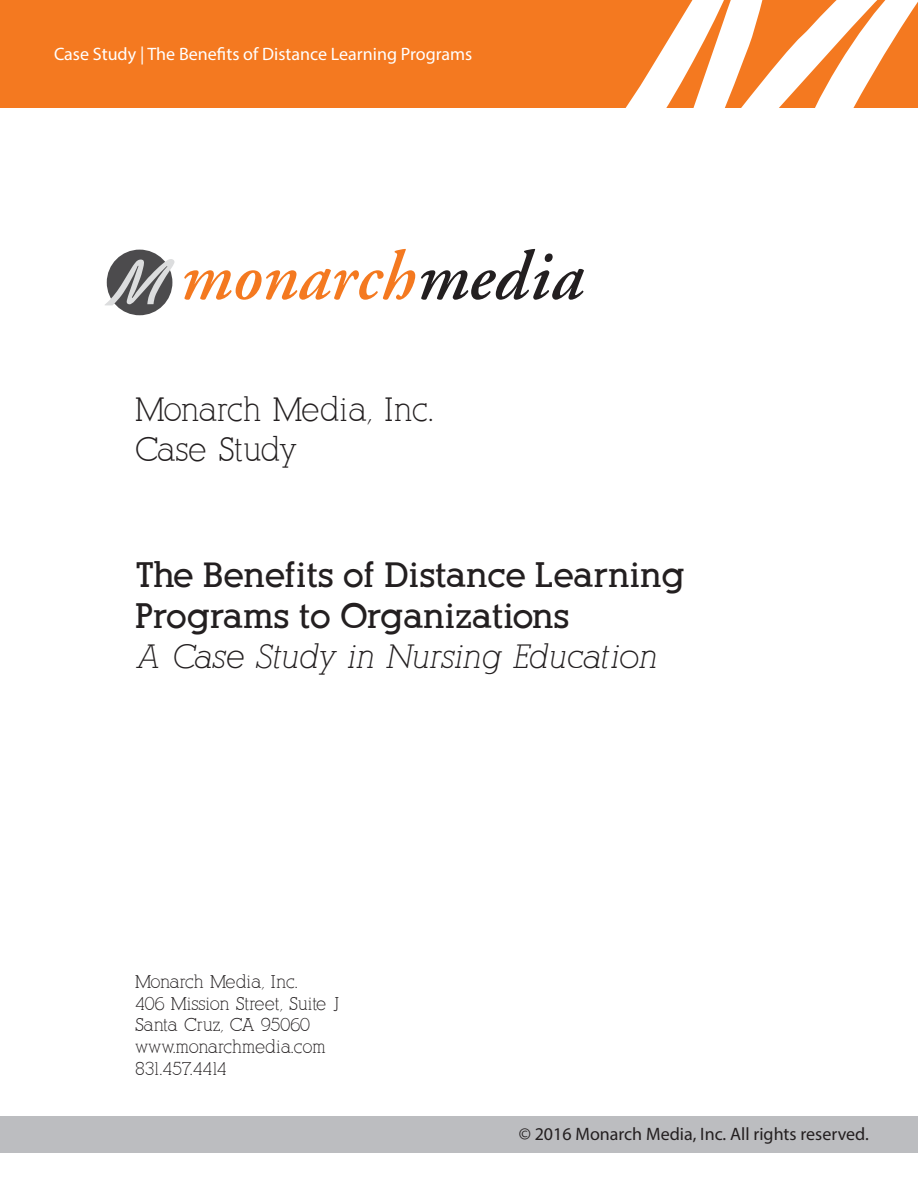
<style>
.page{position:relative;width:918px;height:1188px;background:#fff}
.page>*{position:absolute;margin:0;border:0;box-sizing:border-box;transform-origin:0 0}
.Body_Text{font:700 34.5px/41.4px "Alexandria FLF";color:#231f20}
.Body_Text-2{font:italic 33px "Alexandria FLF";color:#231f20}
.Body_Text-3{font:33px "Alexandria FLF";color:#231f20}
.Body_Text-4{font:18px "Alexandria FLF";color:#231f20}
.Body_Text-5{font:18px "Myriad Pro";color:#fff}
.Body_Text-6{font:18px "Myriad Pro";color:#231f20}
</style>
<div class="page">
<svg style="left:184px;top:249px;width:231px;height:51px"></svg>
<svg style="left:421px;top:249px;width:163px;height:51px"></svg>
<div style="left:107px;top:250px;width:65px;height:65px;background:#4c4b4d;border-radius:50%"></div>
<svg style="left:105px;top:259px;width:70px;height:46px"></svg>
<div style="left:0;top:0;width:623px;height:108px;background:#f47920"></div>
<svg style="left:623px;top:0;width:295px;height:108px"></svg>
<div style="left:0;top:1116px;width:918px;height:36px;background:#bcbdc0"></div>
<p class="Body_Text-5" style="left:54px;top:43px;width:420px">Case Study | The Benefits of Distance Learning Programs</p>
<p class="Body_Text-3" style="left:135px;top:391px;width:300px">Monarch Media, Inc.</p>
<p class="Body_Text-3" style="left:135px;top:431px;width:164px">Case Study</p>
<p class="Body_Text" style="left:135px;top:554px;width:551px">The Benefits of Distance Learning<br>Programs to Organizations</p>
<p class="Body_Text-2" style="left:135px;top:638px;width:523px">A Case Study in Nursing Education</p>
<p class="Body_Text-4" style="left:135px;top:972px;width:164px">Monarch Media, Inc.</p>
<p class="Body_Text-4" style="left:135px;top:994px;width:205px">406 Mission Street, Suite J</p>
<p class="Body_Text-4" style="left:135px;top:1015px;width:176px">Santa Cruz, CA 95060</p>
<p class="Body_Text-4" style="left:135px;top:1037px;width:192px">www.monarchmedia.com</p>
<p class="Body_Text-4" style="left:135px;top:1058px;width:93px">831.457.4414</p>
<p class="Body_Text-6" style="left:519px;top:1123px;width:352px">© 2016 Monarch Media, Inc. All rights reserved.</p>
</div>
